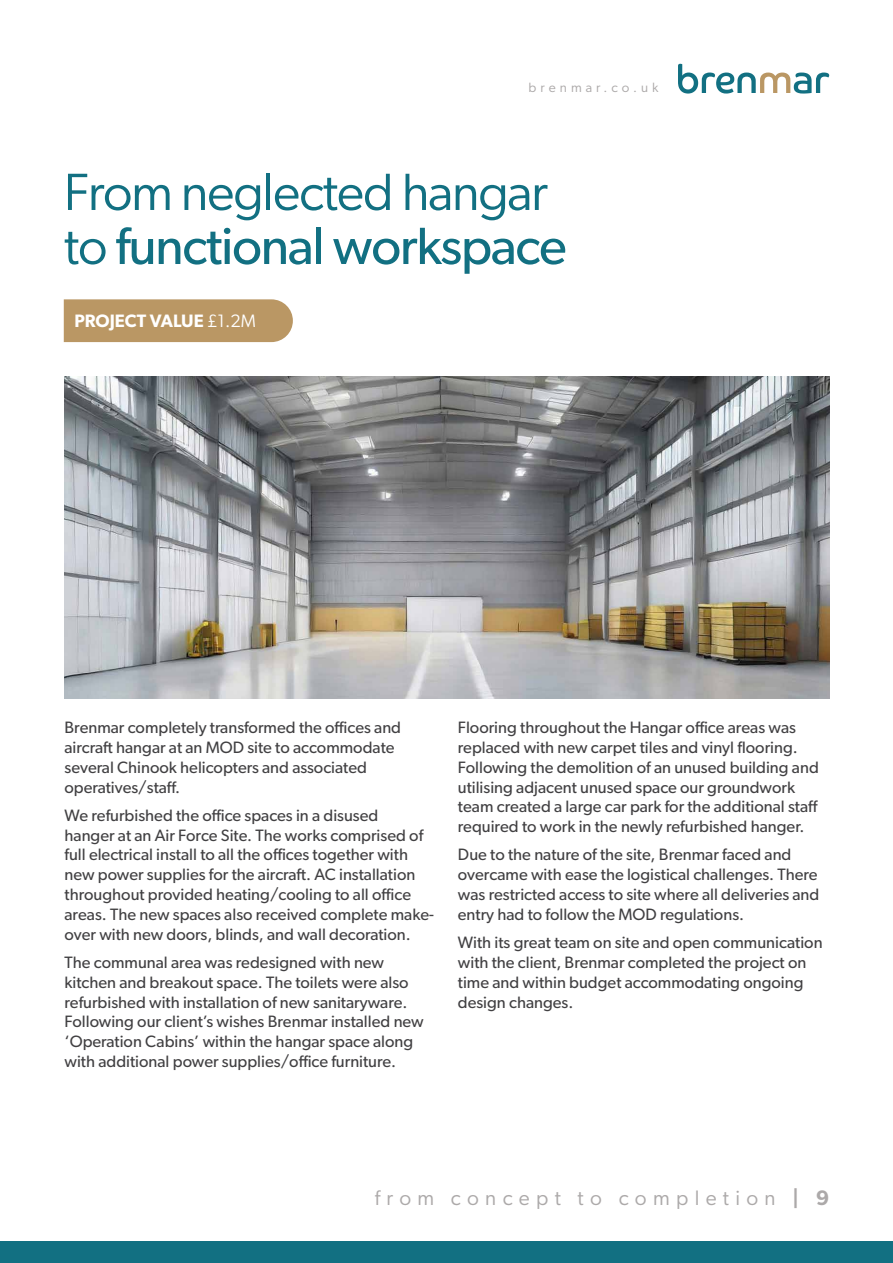
<style>
.page{position:relative;width:893px;height:1263px;background:#fff}
.page>*{position:absolute;margin:0;border:0;box-sizing:border-box;transform-origin:0 0}
.t1{font:52.5px/54px "Gibson";letter-spacing:-.025em;color:#127082}
.t2{font:21px "Gibson";letter-spacing:.3em;color:#aca9a9}
.t3{font:600 18px "Gibson";color:#fff}
.t4{font:16.5px/19.8px "Gibson";color:#414042}
.t5{font:13.5px "Gibson";letter-spacing:.3em;color:#aca9a9}
.s1{font-style:inherit}
.s2{font-weight:400}
.s3{font-weight:600}
</style>
<div class="page">
<div style="left:0;top:1242px;width:893px;height:21px;background:#127082"></div>
<svg style="left:678px;top:64px;width:151px;height:30px"></svg>
<hr style="left:0;top:0;width:1px;height:1263px;background:#ba9764">
<svg style="left:0;top:1242px;width:1px;height:21px"></svg>
<div style="left:64px;top:299px;width:229px;height:43px;background:#ba9764"></div>
<img style="left:65px;top:376px;width:765px;height:322px">
<p class="t5" style="left:529px;top:79px;width:131px">brenmar.co.uk</p>
<h1 class="t1" style="left:64px;top:164px;width:504px">From neglected hangar to <span class="s1">functional workspace</span></h1>
<p class="t3" style="left:74px;top:310px;width:183px">PROJECT VALUE <span class="s2">£1.2M</span></p>
<p class="t4" style="left:65px;top:717px;width:338px">Brenmar completely transformed the offices and aircraft hangar at an MOD site to accommodate several Chinook helicopters and associated operatives/staff.</p>
<p class="t4" style="left:65px;top:805px;width:371px">We refurbished the office spaces in a disused<br>hanger at an Air Force Site. The works comprised of full electrical install to all the offices together with new power supplies for the aircraft. AC installation throughout provided heating/cooling to all office areas. The new spaces also received complete make&shy;over with new doors, blinds, and wall decoration.</p>
<p class="t4" style="left:65px;top:952px;width:361px">The communal area was redesigned with new kitchen and breakout space. The toilets were also refurbished with installation of new sanitaryware.<br>Following our client’s wishes Brenmar installed new ‘Operation Cabins’ within the hangar space along with additional power supplies/office furniture.</p>
<p class="t4" style="left:458px;top:717px;width:362px">Flooring throughout the Hangar office areas was replaced with new carpet tiles and vinyl flooring.<br>Following the demolition of an unused building and utilising adjacent unused space our groundwork team created a large car park for the additional staff required to work in the newly refurbished hanger.</p>
<p class="t4" style="left:458px;top:844px;width:363px">Due to the nature of the site, Brenmar faced and overcame with ease the logistical challenges. There was restricted access to site where all deliveries and entry had to follow the MOD regulations.</p>
<p class="t4" style="left:458px;top:932px;width:366px">With its great team on site and open communication with the client, Brenmar completed the project on time and within budget accommodating ongoing design changes.</p>
<p class="t2" style="left:375px;top:1185px;width:456px">from concept to completion <span class="s3">| 9</span></p>
</div>
